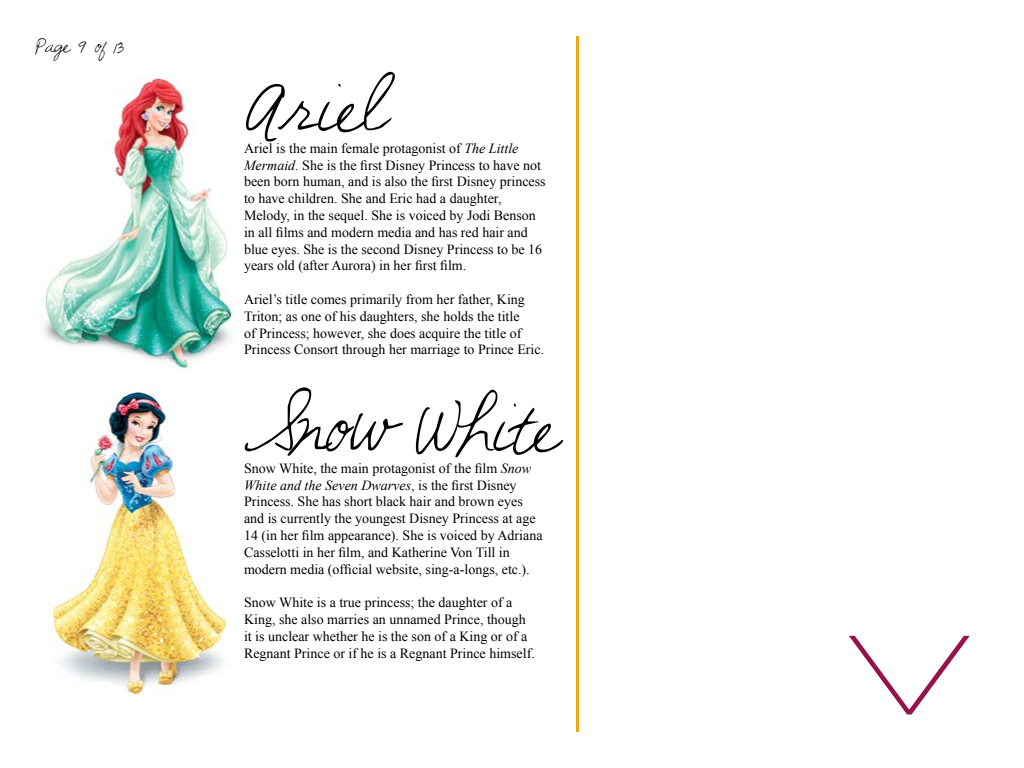
<style>
.page{position:relative;width:1024px;height:768px;background:#fff}
.page>*{position:absolute;margin:0;border:0;box-sizing:border-box;transform-origin:0 0}
.t1{font:60px "Sunshine In My Soul";letter-spacing:-.025em;color:#000}
.t2{font:16px "Sunshine In My Soul";letter-spacing:-.05em;color:#000}
.t3{font:14px/16.8px "Times New Roman";color:#000}
.s1{font-style:italic}
</style>
<div class="page">
<img style="left:44px;top:76px;width:191px;height:294px">
<img style="left:52px;top:391px;width:176px;height:304px">
<svg style="left:849px;top:635px;width:121px;height:80px"></svg>
<hr style="left:576px;top:36px;width:3px;height:696px;background:#f1a714">
<p class="t2" style="left:36px;top:37px;width:90px">Page 9 of 13</p>
<h1 class="t1" style="left:244px;top:75px;width:145px">Ariel</h1>
<p class="t3" style="left:244px;top:139px;width:303px">Ariel is the main female protagonist of <span class="s1">The Little Mermaid</span>. She is the first Disney Princess to have not been born human, and is also the first Disney princess to have children. She and Eric had a daughter, Melody, in the sequel. She is voiced by Jodi Benson in all films and modern media and has red hair and blue eyes. She is the second Disney Princess to be 16 years old (after Aurora) in her first film.</p>
<p class="t3" style="left:244px;top:291px;width:302px">Ariel’s title comes primarily from her father, King Triton; as one of his daughters, she holds the title<br>of Princess; however, she does acquire the title of Princess Consort through her marriage to Prince Eric.</p>
<h1 class="t1" style="left:244px;top:395px;width:318px">Snow White</h1>
<p class="t3" style="left:244px;top:459px;width:300px">Snow White, the main protagonist of the film <span class="s1">Snow White and the Seven Dwarves</span>, is the first Disney Princess. She has short black hair and brown eyes and is currently the youngest Disney Princess at age 14 (in her film appearance). She is voiced by Adriana Casselotti in her film, and Katherine Von Till in modern media (official website, sing-a-longs, etc.).</p>
<p class="t3" style="left:244px;top:594px;width:292px">Snow White is a true princess; the daughter of a King, she also marries an unnamed Prince, though it is unclear whether he is the son of a King or of a Regnant Prince or if he is a Regnant Prince himself.</p>
</div>
